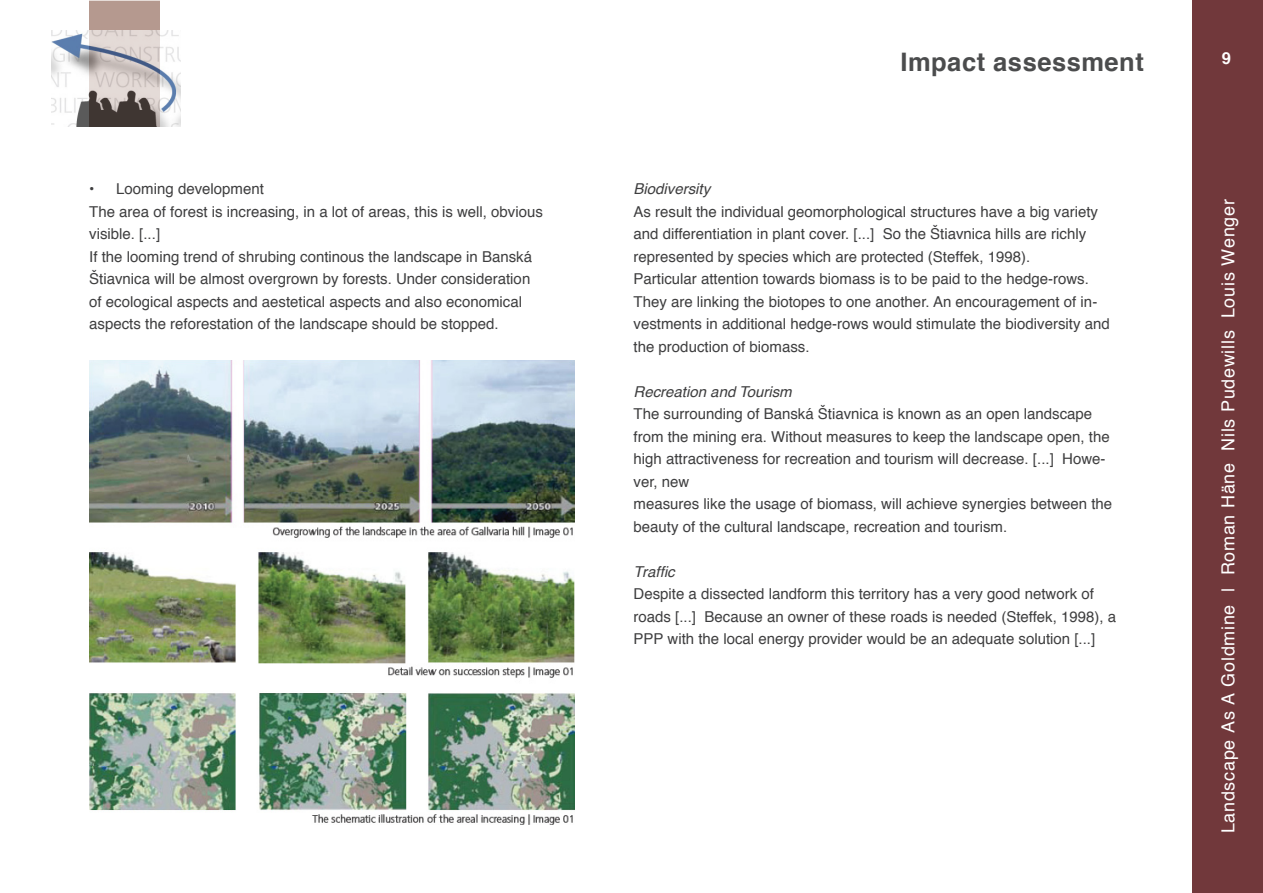
<style>
.page{position:relative;width:1263px;height:893px;background:#fff}
.page>*{position:absolute;margin:0;border:0;box-sizing:border-box;transform-origin:0 0}
.t1{font:700 25.5px "Helvetica";letter-spacing:.02em;color:#4b4c4d}
.t2{font:18px "Helvetica";letter-spacing:.04em;color:#fff}
.t3{font:700 16.5px "Helvetica";color:#fff}
.t4{font:15px/22.5px "Helvetica";color:#3e3e3f}
.t5{font:italic 15px "Helvetica";color:#3e3e3f}
</style>
<div class="page">
<div style="left:89px;top:0;width:71px;height:126px;background:#b5998f"></div>
<div style="left:1192px;top:0;width:71px;height:893px;background:#71383b"></div>
<img style="left:51px;top:30px;width:129px;height:96px">
<img style="left:90px;top:361px;width:484px;height:464px">
<p class="t4" style="left:89px;top:178px;width:176px">• Looming development</p>
<p class="t4" style="left:89px;top:201px;width:455px">The area of forest is increasing, in a lot of areas, this is well, obvious visible. [...]</p>
<p class="t4" style="left:89px;top:246px;width:444px">If the looming trend of shrubing continous the landscape in Banská Štiavnica will be almost overgrown by forests. Under consideration of ecological aspects and aestetical aspects and also economical aspects the reforestation of the landscape should be stopped.</p>
<p class="t1" style="left:900px;top:41px;width:245px">Impact assessment</p>
<p class="t5" style="left:634px;top:177px;width:78px">Biodiversity</p>
<p class="t4" style="left:634px;top:201px;width:466px">As result the individual geomorphological structures have a big variety and differentiation in plant cover. [...] So the Štiavnica hills are richly represented by species which are protected (Steffek, 1998).</p>
<p class="t4" style="left:634px;top:268px;width:478px">Particular attention towards biomass is to be paid to the hedge-rows.<br>They are linking the biotopes to one another. An encouragement of in&shy;vestments in additional hedge-rows would stimulate the biodiversity and the production of biomass.</p>
<p class="t5" style="left:634px;top:380px;width:160px">Recreation and Tourism</p>
<p class="t4" style="left:634px;top:403px;width:478px">The surrounding of Banská Štiavnica is known as an open landscape from the mining era. Without measures to keep the landscape open, the high attractiveness for recreation and tourism will decrease. [...] Howe&shy;ver, new</p>
<p class="t4" style="left:634px;top:493px;width:480px">measures like the usage of biomass, will achieve synergies between the beauty of the cultural landscape, recreation and tourism.</p>
<p class="t5" style="left:634px;top:560px;width:43px">Traffic</p>
<p class="t4" style="left:634px;top:583px;width:484px">Despite a dissected landform this territory has a very good network of roads [...] Because an owner of these roads is needed (Steffek, 1998), a<br>PPP with the local energy provider would be an adequate solution [...]</p>
<p class="t3" style="left:1222px;top:45px;width:11px">9</p>
<p class="t2" style="left:1214px;top:833px;width:636px;rotate:-90deg">Landscape As A Goldmine | Roman Häne Nils Pudewills Louis Wenger</p>
</div>
